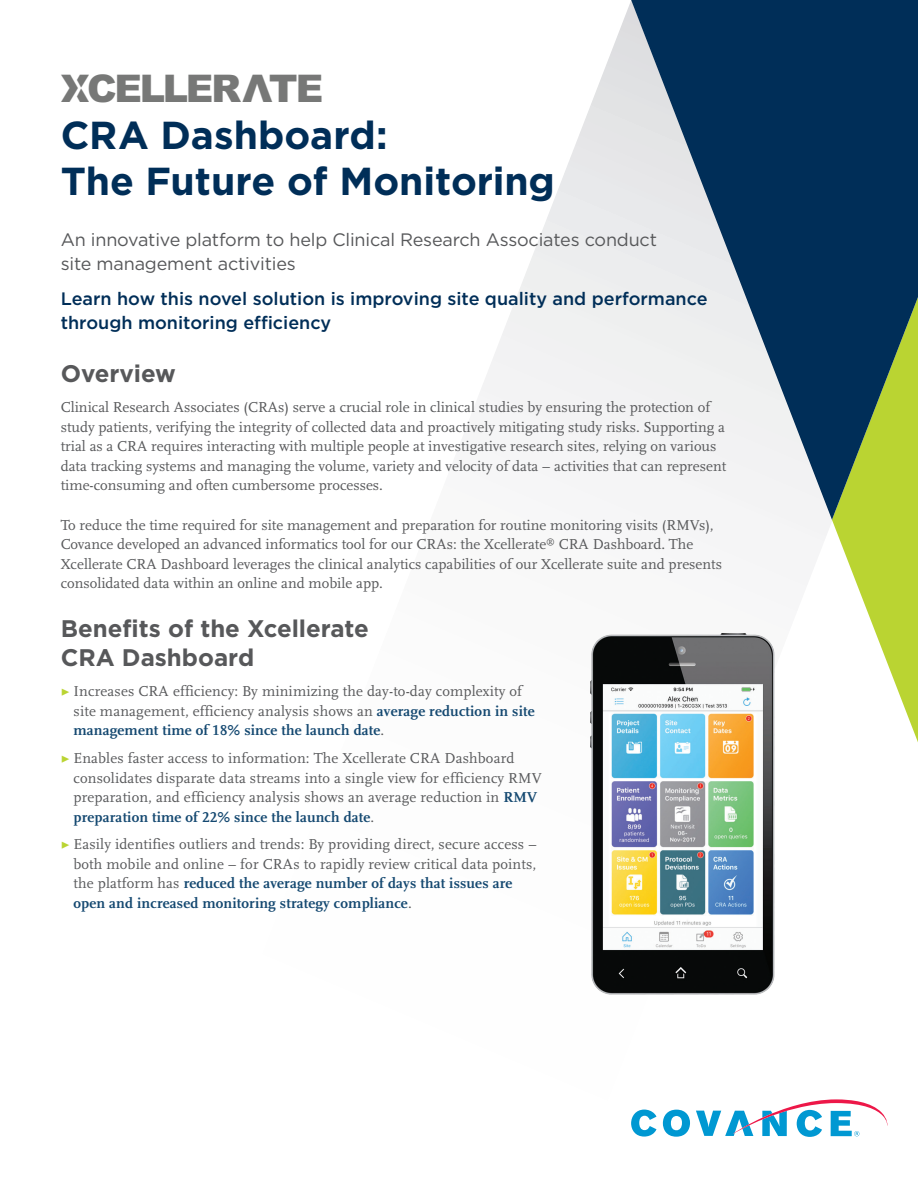
<style>
.page{position:relative;width:918px;height:1188px;background:#fff}
.page>*{position:absolute;margin:0;border:0;box-sizing:border-box;transform-origin:0 0}
.t1{font:700 39px/46.5px "Gotham";color:#002e58}
.t2{font:39px "Xcellerate";letter-spacing:-.005em;color:#777877}
.t3{font:700 24px/28.8px "Gotham";color:#57585a}
.t4{font:500 18px/24px "Gotham";color:#002e58}
.t5{font:18px/24px "Gotham";letter-spacing:-.01em;color:#57585a}
.t6{font:15px/19.5px "Scala";color:#57585a}
.s1{font-family:"Minion Pro";color:#bad432}
.s2{font-weight:700;color:#154971}
.s3{font-family:"Scala Figures";font-weight:700;color:#154971}
</style>
<div class="page">
<svg style="left:833px;top:520px;width:85px;height:222px"></svg>
<svg style="left:833px;top:0;width:85px;height:520px;background:#28524f"></svg>
<svg style="left:479px;top:0;width:354px;height:541px"></svg>
<svg style="left:631px;top:1099px;width:257px;height:38px"></svg>
<img style="left:590px;top:633px;width:185px;height:362px">
<h1 class="t2" style="left:61px;top:66px;width:263px">XCELLERATE</h1>
<h1 class="t1" style="left:61px;top:111px;width:496px">CRA Dashboard:<br>The Future of Monitoring</h1>
<p class="t5" style="left:61px;top:227px;width:598px">An innovative platform to help Clinical Research Associates conduct site management activities</p>
<p class="t4" style="left:61px;top:286px;width:648px">Learn how this novel solution is improving site quality and performance through monitoring efficiency</p>
<h2 class="t3" style="left:61px;top:358px;width:117px">Overview</h2>
<p class="t6" style="left:61px;top:398px;width:667px">Clinical Research Associates (CRAs) serve a crucial role in clinical studies by ensuring the protection of study patients, verifying the integrity of collected data and proactively mitigating study risks. Supporting a trial as a CRA requires interacting with multiple people at investigative research sites, relying on various data tracking systems and managing the volume, variety and velocity of data – activities that can represent time-consuming and often cumbersome processes.</p>
<p class="t6" style="left:61px;top:515px;width:663px">To reduce the time required for site management and preparation for routine monitoring visits (RMVs), Covance developed an advanced informatics tool for our CRAs: the Xcellerate<sup>®</sup> CRA Dashboard. The Xcellerate CRA Dashboard leverages the clinical analytics capabilities of our Xcellerate suite and presents consolidated data within an online and mobile app.</p>
<h2 class="t3" style="left:61px;top:614px;width:310px">Benefits of the Xcellerate<br>CRA Dashboard</h2>
<p class="t6" style="left:74px;top:682px;width:463px;text-indent:-13px"><span class="s1">▶</span> Increases CRA efficiency: By minimizing the day-to-day complexity of site management, efficiency analysis shows an <span class="s2">average reduction in site management time of</span> <span class="s3">18</span><span class="s2">% since the launch date</span>.</p>
<p class="t6" style="left:74px;top:749px;width:470px;text-indent:-13px"><span class="s1">▶</span> Enables faster access to information: The Xcellerate CRA Dashboard consolidates disparate data streams into a single view for efficiency RMV preparation, and efficiency analysis shows an average reduction in <span class="s2">RMV preparation time of</span> <span class="s3">22</span><span class="s2">% since the launch date</span>.</p>
<p class="t6" style="left:74px;top:835px;width:465px;text-indent:-13px"><span class="s1">▶</span> Easily identifies outliers and trends: By providing direct, secure access – both mobile and online – for CRAs to rapidly review critical data points, the platform has <span class="s2">reduced the average number of days that issues are open and increased monitoring strategy compliance</span>.</p>
</div>
